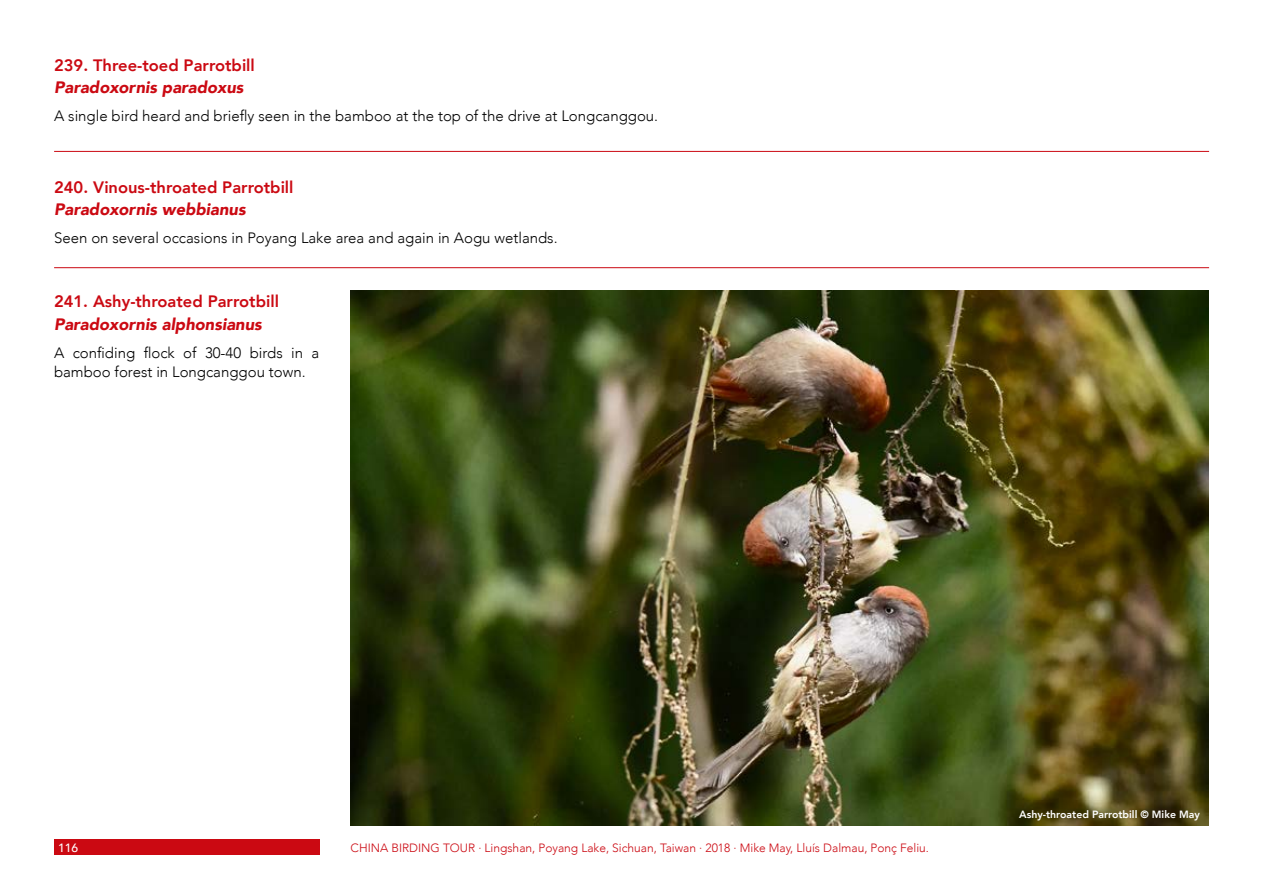
<style>
.page{position:relative;width:1263px;height:893px;background:#fff}
.page>*{position:absolute;margin:0;border:0;box-sizing:border-box;transform-origin:0 0}
.t1{font:800 16.5px "Avenir";color:#cb0912}
.t2{font:italic 900 16.5px "Avenir";color:#cb0912}
.t3{font:300 15px/19.5px "Avenir";color:#000}
.t4{font:300 12px "Avenir";color:#cb0912}
.t5{font:500 12px "Avenir";color:#fff}
.t6{font:800 10.5px "Avenir";color:#fff}
</style>
<div class="page">
<div style="left:54px;top:839px;width:265px;height:16px;background:#cb0912"></div>
<hr style="left:54px;top:151px;width:1155px;height:1px;background:#cb0912">
<hr style="left:54px;top:267px;width:1155px;height:1px;background:#cb0912">
<img style="left:350px;top:291px;width:859px;height:535px">
<p class="t1" style="left:54px;top:52px;width:202px">239. Three-toed Parrotbill</p>
<p class="t2" style="left:54px;top:74px;width:191px">Paradoxornis paradoxus</p>
<p class="t3" style="left:54px;top:106px;width:606px">A single bird heard and briefly seen in the bamboo at the top of the drive at Longcanggou.</p>
<p class="t1" style="left:54px;top:174px;width:241px">240. Vinous-throated Parrotbill</p>
<p class="t2" style="left:54px;top:196px;width:193px">Paradoxornis webbianus</p>
<p class="t3" style="left:54px;top:228px;width:505px">Seen on several occasions in Poyang Lake area and again in Aogu wetlands.</p>
<p class="t1" style="left:54px;top:288px;width:226px">241. Ashy-throated Parrotbill</p>
<p class="t2" style="left:54px;top:310px;width:209px">Paradoxornis alphonsianus</p>
<p class="t3" style="left:54px;top:343px;width:267px">A confiding flock of 30-40 birds in a bamboo forest in Longcanggou town.</p>
<p class="t5" style="left:58px;top:837px;width:22px">116</p>
<p class="t4" style="left:351px;top:841px;width:580px">CHINA BIRDING TOUR · Lingshan, Poyang Lake, Sichuan, Taiwan · 2018 · Mike May, Lluís Dalmau, Ponç Feliu.</p>
<p class="t6" style="left:1019px;top:806px;width:182px">Ashy-throated Parrotbill © Mike May</p>
</div>
